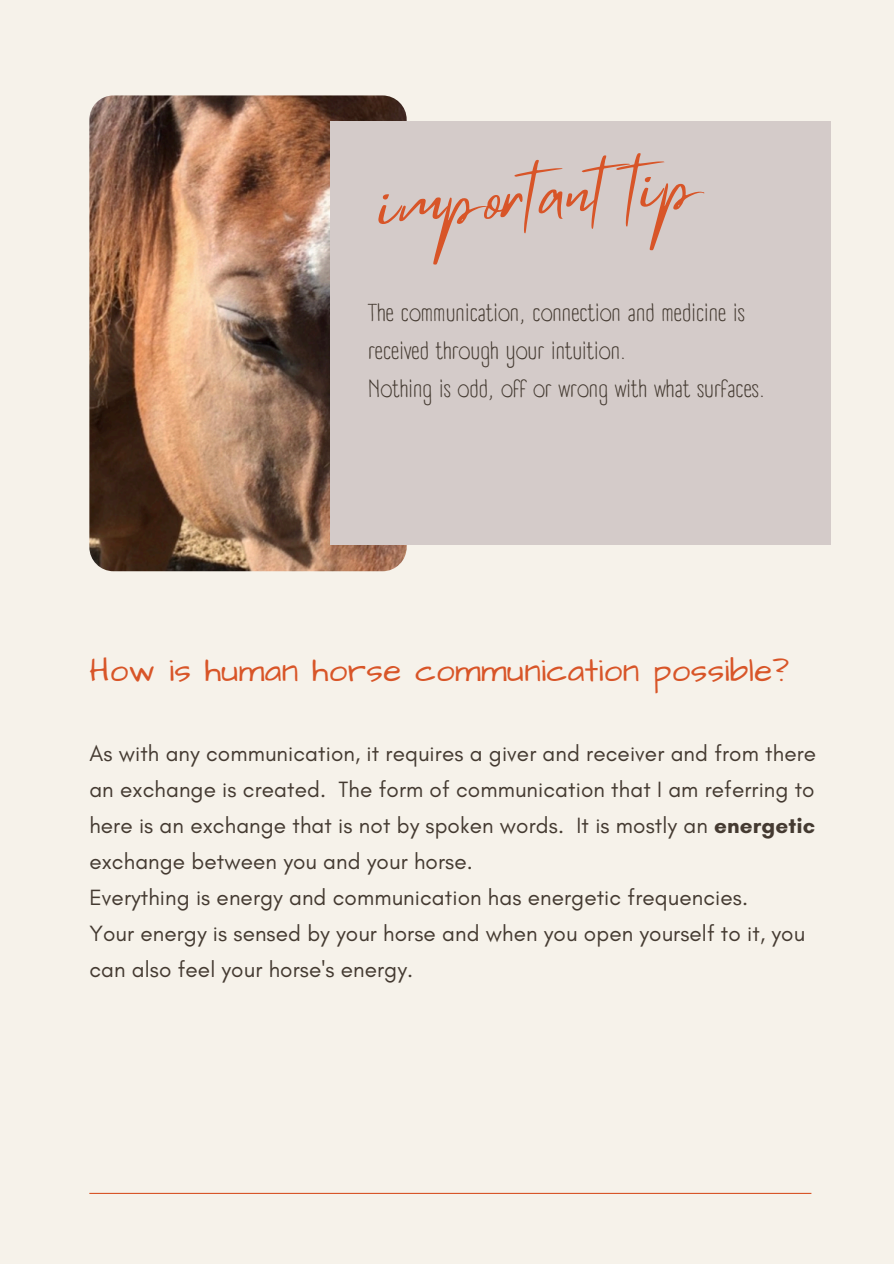
<style>
.page{position:relative;width:894px;height:1264px;background:#fff}
.page>*{position:absolute;margin:0;border:0;box-sizing:border-box;transform-origin:0 0}
.t1{font:69px "Mistrully";color:#d85528}
.t2{font:33px "Architects Daughter";letter-spacing:.01em;color:#d85528}
.t3{font:24px/38.2px "A Day Without Sun Text";letter-spacing:.005em;color:#443a31}
.t4{font:22.5px/36px "Glacial Indifference";letter-spacing:.005em;color:#443a31;text-align:justify}
.s1{font-weight:700}
</style>
<div class="page">
<div style="left:0;top:0;width:893px;height:1263px;background:#f6f2ea"></div>
<img style="left:89px;top:95px;width:317px;height:476px;border-radius:24px">
<div style="left:330px;top:122px;width:501px;height:423px;background:#d4cbc9"></div>
<hr style="left:89px;top:1192px;width:722px;height:1px;background:#d85528">
<h2 class="t1" style="left:374px;top:149px;width:324px;rotate:-4deg">important tip</h2>
<p class="t3" style="left:368px;top:293px;width:378px">The communication, connection and medicine is received through your intuition.</p>
<p class="t3" style="left:368px;top:370px;width:398px">Nothing is odd, off or wrong with what surfaces.</p>
<p class="t2" style="left:89px;top:649px;width:701px">How is human horse communication possible?</p>
<h1 class="t4" style="left:89px;top:735px;width:728px">As with any communication, it requires a giver and receiver and from there an exchange is created. The form of communication that I am referring to here is an exchange that is not by spoken words. It is mostly an <span class="s1">energetic </span>exchange between you and your horse.</h1>
<p class="t4" style="left:89px;top:879px;width:660px">Everything is energy and communication has energetic frequencies.</p>
<p class="t4" style="left:89px;top:915px;width:717px">Your energy is sensed by your horse and when you open yourself to it, you can also feel your horse's energy.</p>
</div>
